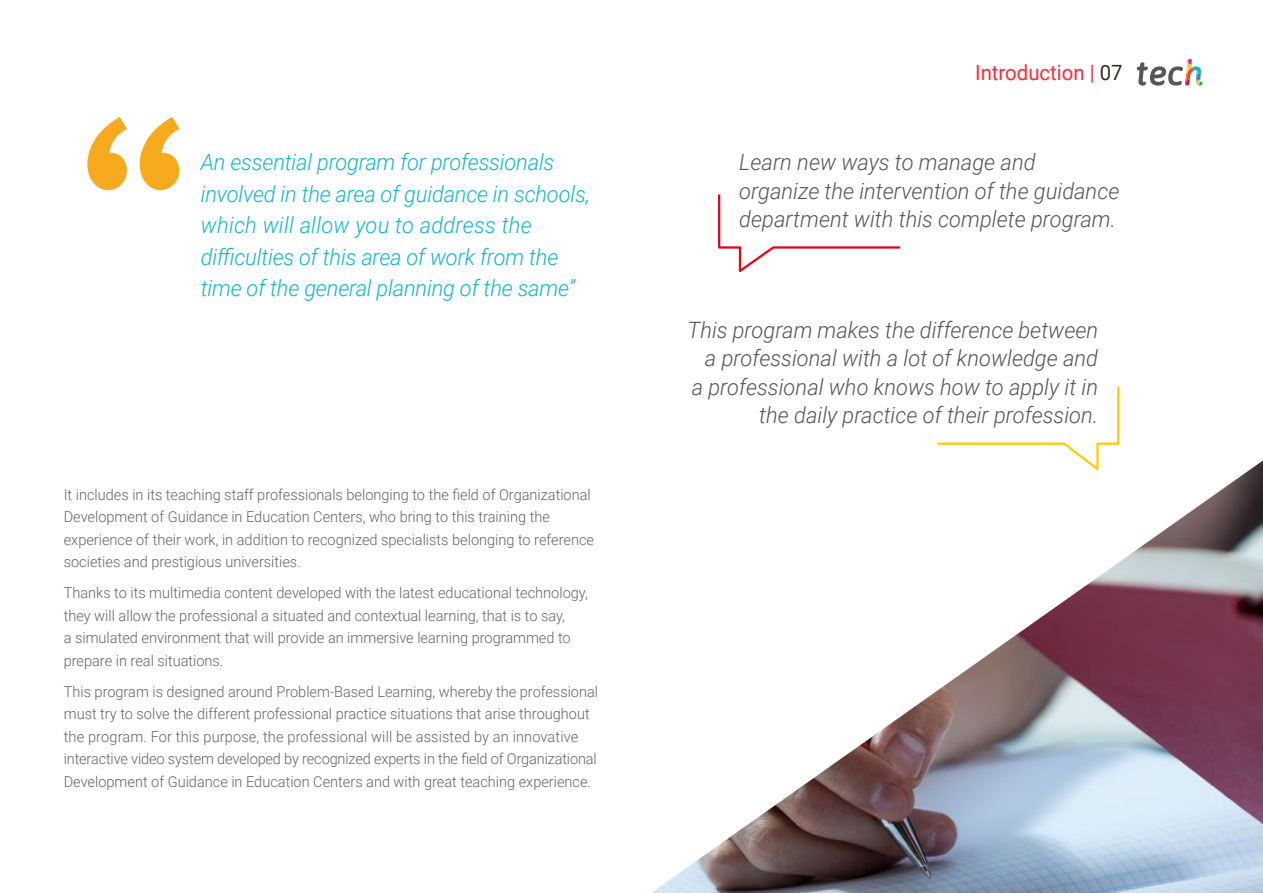
<style>
.page{position:relative;width:1263px;height:893px;background:#fff}
.page>*{position:absolute;margin:0;border:0;box-sizing:border-box;transform-origin:0 0}
.t1{font:italic 300 22.5px/28.5px "Roboto";color:#52555b;text-align:right}
.t2{font:italic 300 22.5px/31.5px "Roboto";letter-spacing:-.01em;color:#0fb6cf}
.t3{font:21px "Roboto";color:#ff293a}
.t4{font:300 15px/22.5px "Roboto";color:#61646a}
.s1{color:#312e20}
</style>
<div class="page">
<svg style="left:87px;top:117px;width:93px;height:73px"></svg>
<img style="left:651px;top:460px;width:612px;height:433px">
<svg style="left:935px;top:386px;width:185px;height:88px"></svg>
<svg style="left:718px;top:194px;width:183px;height:78px"></svg>
<svg style="left:1137px;top:59px;width:65px;height:27px"></svg>
<h1 class="t2" style="left:201px;top:146px;width:391px">An essential program for professionals involved in the area of guidance in schools, which will allow you to address the difficulties of this area of work from the time of the general planning of the same”</h1>
<p class="t4" style="left:64px;top:482px;width:532px">It includes in its teaching staff professionals belonging to the field of Organizational Development of Guidance in Education Centers, who bring to this training the experience of their work, in addition to recognized specialists belonging to reference societies and prestigious universities.</p>
<p class="t4" style="left:64px;top:581px;width:526px">Thanks to its multimedia content developed with the latest educational technology, they will allow the professional a situated and contextual learning, that is to say,<br>a simulated environment that will provide an immersive learning programmed to prepare in real situations.</p>
<p class="t4" style="left:64px;top:679px;width:536px">This program is designed around Problem-Based Learning, whereby the professional must try to solve the different professional practice situations that arise throughout the program. For this purpose, the professional will be assisted by an innovative interactive video system developed by recognized experts in the field of Organizational Development of Guidance in Education Centers and with great teaching experience.</p>
<h2 class="t3" style="left:975px;top:57px;width:149px">Introduction | <span class="s1">07</span></h2>
<h1 class="t1" style="left:739px;top:147px;width:382px;text-align:left">Learn new ways to manage and organize the intervention of the guidance department with this complete program.</h1>
<h1 class="t1" style="left:688px;top:315px;width:412px">This program makes the difference between a professional with a lot of knowledge and<br>a professional who knows how to apply it in the daily practice of their profession.</h1>
</div>
